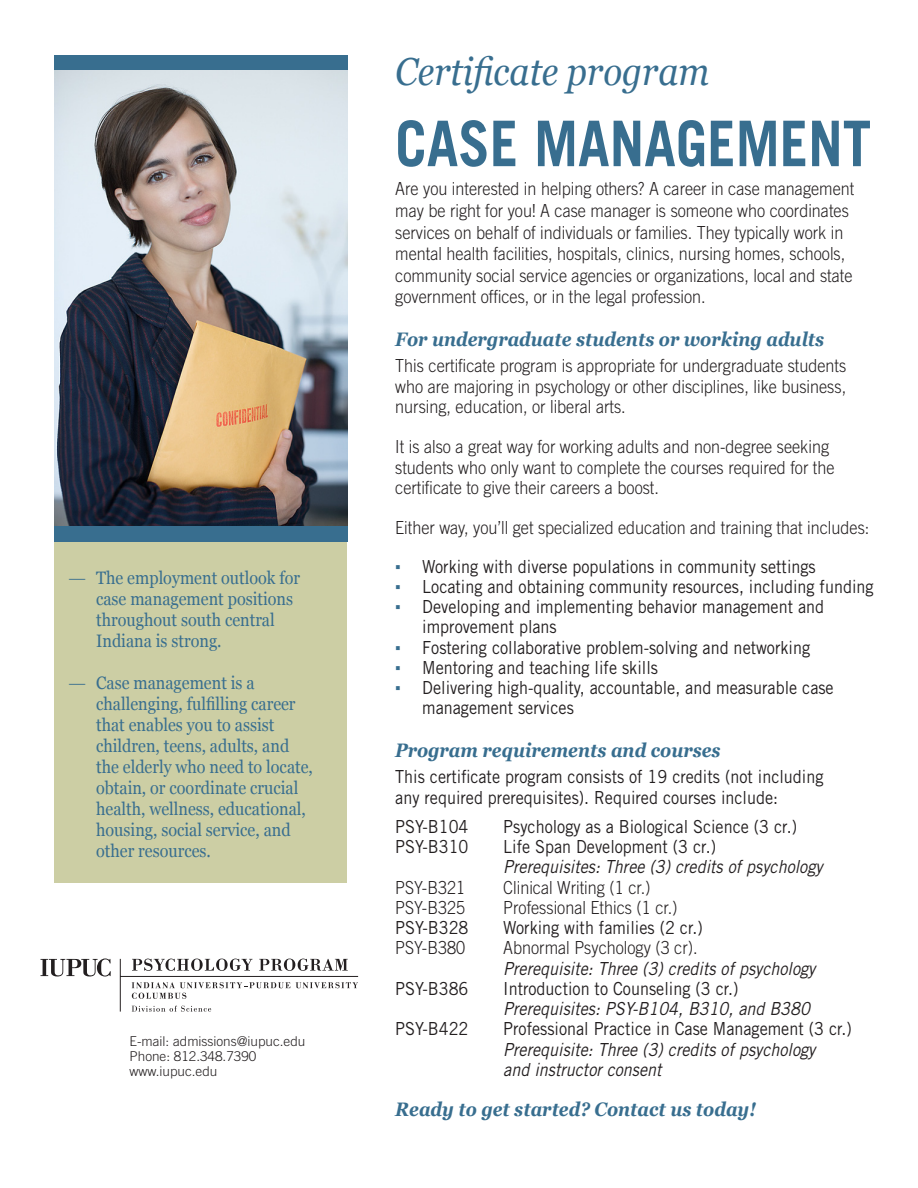
<style>
.page{position:relative;width:918px;height:1188px;background:#fff}
.page>*{position:absolute;margin:0;border:0;box-sizing:border-box;transform-origin:0 0}
.t1{font:700 63px "Trade Gothic LT Std";color:#386e8f;scale:.9 1}
.t2{font:italic 39px "Georgia";color:#386e8f;scale:.9 1}
.t3{font:italic 700 19.5px "Georgia";color:#386e8f;scale:.9 1}
.t4{font:300 18px/21.6px "Trade Gothic LT Std";color:#231f20;scale:.9 1}
.t5{font:18px/20.2px "Trade Gothic LT Std";color:#231f20;scale:.9 1}
.t6{font:18px/21px "Georgia";color:#386e8f;scale:.9 1}
.t7{font:italic 18px/20.2px "Trade Gothic LT Std";color:#231f20;scale:.9 1}
.t8{font:300 13.5px/15px "Trade Gothic LT Std";color:#231f20}
.s1{font-family:"Trade Gothic LT Std"}
.s2{font-family:"Georgia";color:#386e8f}
.s3{font-style:normal}
.s4{font-weight:300;font-style:normal}
</style>
<div class="page">
<svg style="left:40px;top:958px;width:71px;height:19px"></svg>
<svg style="left:132px;top:959px;width:121px;height:12px"></svg>
<svg style="left:259px;top:959px;width:89px;height:12px"></svg>
<svg style="left:296px;top:982px;width:62px;height:6px"></svg>
<svg style="left:132px;top:982px;width:158px;height:17px"></svg>
<svg style="left:132px;top:1006px;width:79px;height:6px"></svg>
<hr style="left:120px;top:976px;width:238px;height:1px;background:#231f20">
<hr style="left:120px;top:959px;width:1px;height:53px;background:#231f20">
<div style="left:55px;top:523px;width:292px;height:360px;background:#cccea4"></div>
<div style="left:54px;top:55px;width:294px;height:16px;background:#386e8f"></div>
<img style="left:54px;top:71px;width:294px;height:455px">
<div style="left:54px;top:526px;width:294px;height:16px;background:#386e8f"></div>
<p class="t6" style="left:96px;top:568px;width:228px;text-indent:-27px"><span class="s1">—</span> The employment outlook for case management positions throughout south central<br>Indiana is strong.</p>
<p class="t6" style="left:96px;top:673px;width:242px;text-indent:-27px"><span class="s1">—</span> Case management is a challenging, fulfilling career that enables you to assist children, teens, adults, and the elderly who need to locate, obtain, or coordinate crucial health, wellness, educational, housing, social service, and other resources.</p>
<p class="t8" style="left:130px;top:1033px;width:177px">E-mail: admissions@iupuc.edu<br>Phone: 812.348.7390</p>
<p class="t8" style="left:130px;top:1063px;width:89px">www.iupuc.edu</p>
<p class="t2" style="left:395px;top:47px;width:351px">Certificate program</p>
<p class="t1" style="left:395px;top:105px;width:530px">CASE MANAGEMENT</p>
<p class="t4" style="left:395px;top:178px;width:512px">Are you interested in helping others? A career in case management may be right for you! A case manager is someone who coordinates services on behalf of individuals or families. They typically work in mental health facilities, hospitals, clinics, nursing homes, schools, community social service agencies or organizations, local and state government offices, or in the legal profession.</p>
<p class="t3" style="left:395px;top:327px;width:478px">For undergraduate students or working adults</p>
<p class="t4" style="left:395px;top:356px;width:503px;line-height:20.2px;text-align:justify">This certificate program is appropriate for undergraduate students who are majoring in psychology or other disciplines, like business, nursing, education, or liberal arts.</p>
<p class="t4" style="left:395px;top:437px;width:490px;line-height:20.2px">It is also a great way for working adults and non-degree seeking students who only want to complete the courses required for the certificate to give their careers a boost.</p>
<p class="t4" style="left:395px;top:517px;width:528px">Either way, you’ll get specialized education and training that includes:</p>
<p class="t5" style="left:395px;top:556px;width:469px"><span class="s2">▪</span> Working with diverse populations in community settings</p>
<p class="t5" style="left:395px;top:576px;width:533px"><span class="s2">▪</span> Locating and obtaining community resources, including funding</p>
<p class="t5" style="left:422px;top:596px;width:448px;text-indent:-27px"><span class="s2">▪</span> Developing and implementing behavior management and improvement plans</p>
<p class="t5" style="left:395px;top:637px;width:462px"><span class="s2">▪</span> Fostering collaborative problem-solving and networking</p>
<p class="t5" style="left:395px;top:657px;width:293px"><span class="s2">▪</span> Mentoring and teaching life skills</p>
<p class="t5" style="left:422px;top:677px;width:459px;text-indent:-27px"><span class="s2">▪</span> Delivering high-quality, accountable, and measurable case management services</p>
<p class="t3" style="left:395px;top:738px;width:363px">Program requirements and courses</p>
<p class="t5" style="left:395px;top:767px;width:477px">This certificate program consists of 19 credits (not including any required prerequisites). Required courses include:</p>
<p class="t5" style="left:395px;top:816px;width:83px">PSY-B104</p>
<p class="t5" style="left:503px;top:816px;width:328px">Psychology as a Biological Science (3 cr.)</p>
<p class="t5" style="left:395px;top:836px;width:83px">PSY-B310</p>
<p class="t7" style="left:503px;top:837px;width:356px"><span class="s3">Life Span Development (3 cr.)<br></span>Prerequisites: Three (3) credits of psychology</p>
<p class="t4" style="left:395px;top:876px;width:79px">PSY-B321</p>
<p class="t4" style="left:503px;top:876px;width:165px">Clinical Writing (1 cr.)</p>
<p class="t4" style="left:395px;top:896px;width:79px">PSY-B325</p>
<p class="t4" style="left:503px;top:896px;width:195px">Professional Ethics (1 cr.)</p>
<p class="t5" style="left:395px;top:917px;width:83px">PSY-B328</p>
<p class="t5" style="left:503px;top:917px;width:223px">Working with families (2 cr.)</p>
<p class="t4" style="left:395px;top:937px;width:79px">PSY-B380</p>
<p class="t7" style="left:503px;top:938px;width:348px"><span class="s4">Abnormal Psychology (3 cr).<br></span>Prerequisite: Three (3) credits of psychology</p>
<p class="t5" style="left:395px;top:978px;width:83px">PSY-B386</p>
<p class="t7" style="left:503px;top:979px;width:342px"><span class="s3">Introduction to Counseling (3 cr.)<br></span>Prerequisites: PSY-B104, B310, and B380</p>
<p class="t5" style="left:395px;top:1019px;width:83px">PSY-B422</p>
<p class="t7" style="left:503px;top:1019px;width:389px"><span class="s3">Professional Practice in Case Management (3 cr.)<br></span>Prerequisite: Three (3) credits of psychology<br>and instructor consent</p>
<p class="t3" style="left:395px;top:1096px;width:402px">Ready to get started? Contact us today!</p>
</div>
